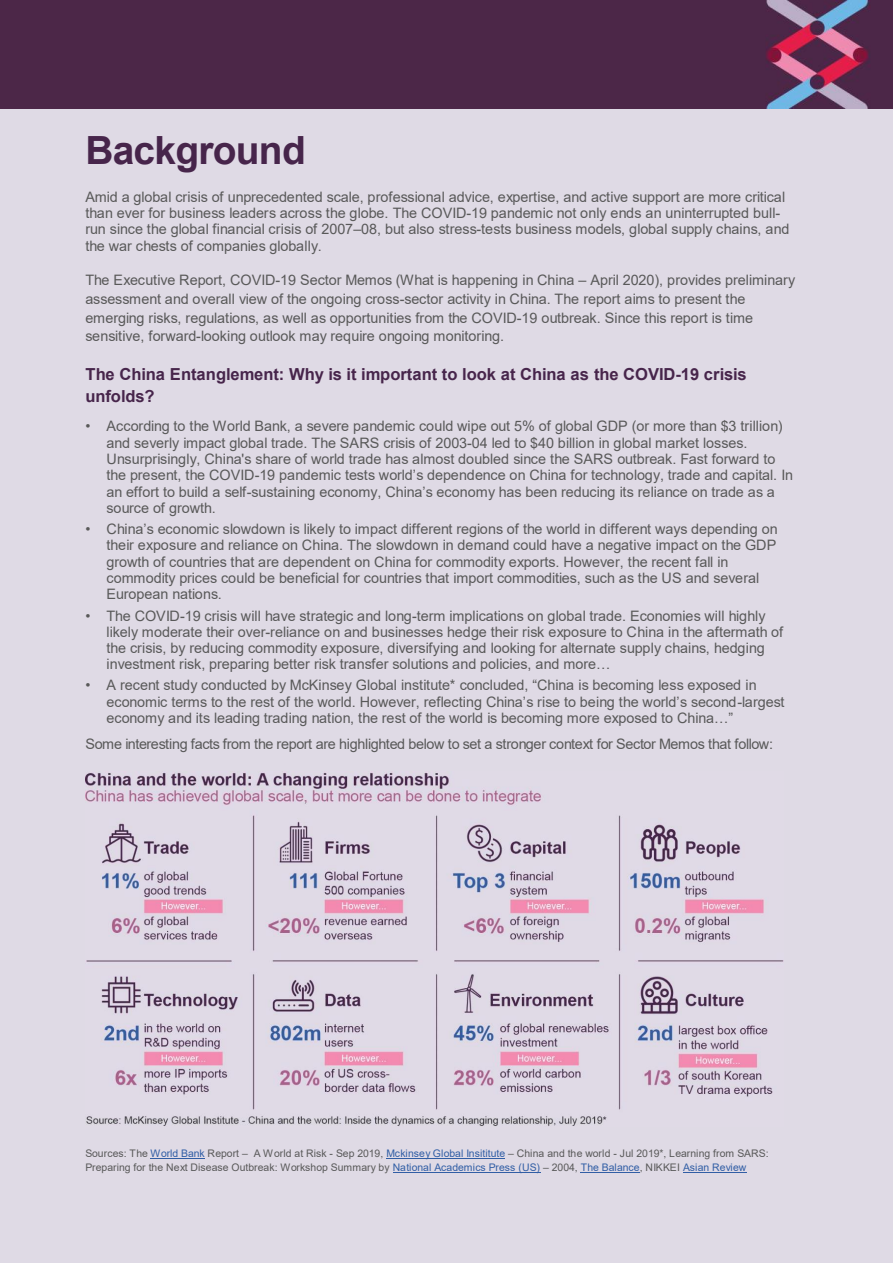
<style>
.page{position:relative;width:893px;height:1263px;background:#fff}
.page>*{position:absolute;margin:0;border:0;box-sizing:border-box;transform-origin:0 0}
.t1{font:700 38.85px "Arial";letter-spacing:-.02em;color:#47254b}
.t2{font:700 16.5px/21.9px "Arial";color:#47254b}
.t3{font:14.4px/16.4px "Arial";letter-spacing:-.005em;color:#595959}
.t4{font:14.4px "Arial";letter-spacing:-.03em;color:#595959}
.t5{font:10.5px/14.1px "Arial";letter-spacing:-.005em;color:#595959}
.s1{color:#315ea5}
</style>
<div class="page">
<div style="left:0;top:0;width:892px;height:1262px;background:#dfdae5"></div>
<div style="left:0;top:0;width:893px;height:109px;background:#4c2748"></div>
<hr style="left:151px;top:1158px;width:54px;height:1px;background:#315ea5">
<hr style="left:386px;top:1158px;width:119px;height:1px;background:#315ea5">
<hr style="left:393px;top:1172px;width:147px;height:1px;background:#315ea5">
<hr style="left:581px;top:1172px;width:59px;height:1px;background:#315ea5">
<hr style="left:683px;top:1172px;width:63px;height:1px;background:#315ea5">
<img style="left:85px;top:772px;width:698px;height:354px">
<h1 class="t1" style="left:85px;top:123px;width:222px">Background</h1>
<p class="t3" style="left:85px;top:188px;width:705px">Amid a global crisis of unprecedented scale, professional advice, expertise, and active support are more critical than ever for business leaders across the globe. The COVID-19 pandemic not only ends an uninterrupted bull&shy;run since the global financial crisis of 2007–08, but also stress-tests business models, global supply chains, and the war chests of companies globally.</p>
<p class="t3" style="left:85px;top:270px;width:711px;line-height:18.9px">The Executive Report, COVID-19 Sector Memos (What is happening in China – April 2020), provides preliminary assessment and overall view of the ongoing cross-sector activity in China. The report aims to present the emerging risks, regulations, as well as opportunities from the COVID-19 outbreak. Since this report is time sensitive, forward-looking outlook may require ongoing monitoring.</p>
<p class="t2" style="left:85px;top:364px;width:663px">The China Entanglement: Why is it important to look at China as the COVID-19 crisis unfolds?</p>
<p class="t3" style="left:107px;top:418px;width:688px;text-indent:-21px">• According to the World Bank, a severe pandemic could wipe out 5% of global GDP (or more than $3 trillion) and severly impact global trade. The SARS crisis of 2003-04 led to $40 billion in global market losses.<br>Unsurprisingly, China's share of world trade has almost doubled since the SARS outbreak. Fast forward to the present, the COVID-19 pandemic tests world’s dependence on China for technology, trade and capital. In an effort to build a self-sustaining economy, China’s economy has been reducing its reliance on trade as a source of growth.</p>
<p class="t3" style="left:107px;top:521px;width:673px;text-indent:-21px">• China’s economic slowdown is likely to impact different regions of the world in different ways depending on their exposure and reliance on China. The slowdown in demand could have a negative impact on the GDP growth of countries that are dependent on China for commodity exports. However, the recent fall in commodity prices could be beneficial for countries that import commodities, such as the US and several European nations.</p>
<p class="t3" style="left:107px;top:607px;width:678px;text-indent:-21px">• The COVID-19 crisis will have strategic and long-term implications on global trade. Economies will highly likely moderate their over-reliance on and businesses hedge their risk exposure to China in the aftermath of the crisis, by reducing commodity exposure, diversifying and looking for alternate supply chains, hedging investment risk, preparing better risk transfer solutions and policies, and more…</p>
<p class="t3" style="left:107px;top:677px;width:679px;text-indent:-21px">• A recent study conducted by McKinsey Global institute* concluded, “China is becoming less exposed in economic terms to the rest of the world. However, reflecting China’s rise to being the world’s second-largest economy and its leading trading nation, the rest of the world is becoming more exposed to China…”</p>
<p class="t4" style="left:85px;top:734px;width:689px">Some interesting facts from the report are highlighted below to set a stronger context for Sector Memos that follow:</p>
<p class="t5" style="left:85px;top:1146px;width:685px">Sources: The <span class="s1">World Bank</span> Report – A World at Risk - Sep 2019, <span class="s1">Mckinsey Global Insititute</span> – China and the world - Jul 2019*, Learning from SARS:<br>Preparing for the Next Disease Outbreak: Workshop Summary by <span class="s1">National Academics Press (US)</span> – 2004, <span class="s1">The Balance</span>, NIKKEI <span class="s1">Asian Review</span></p>
</div>
